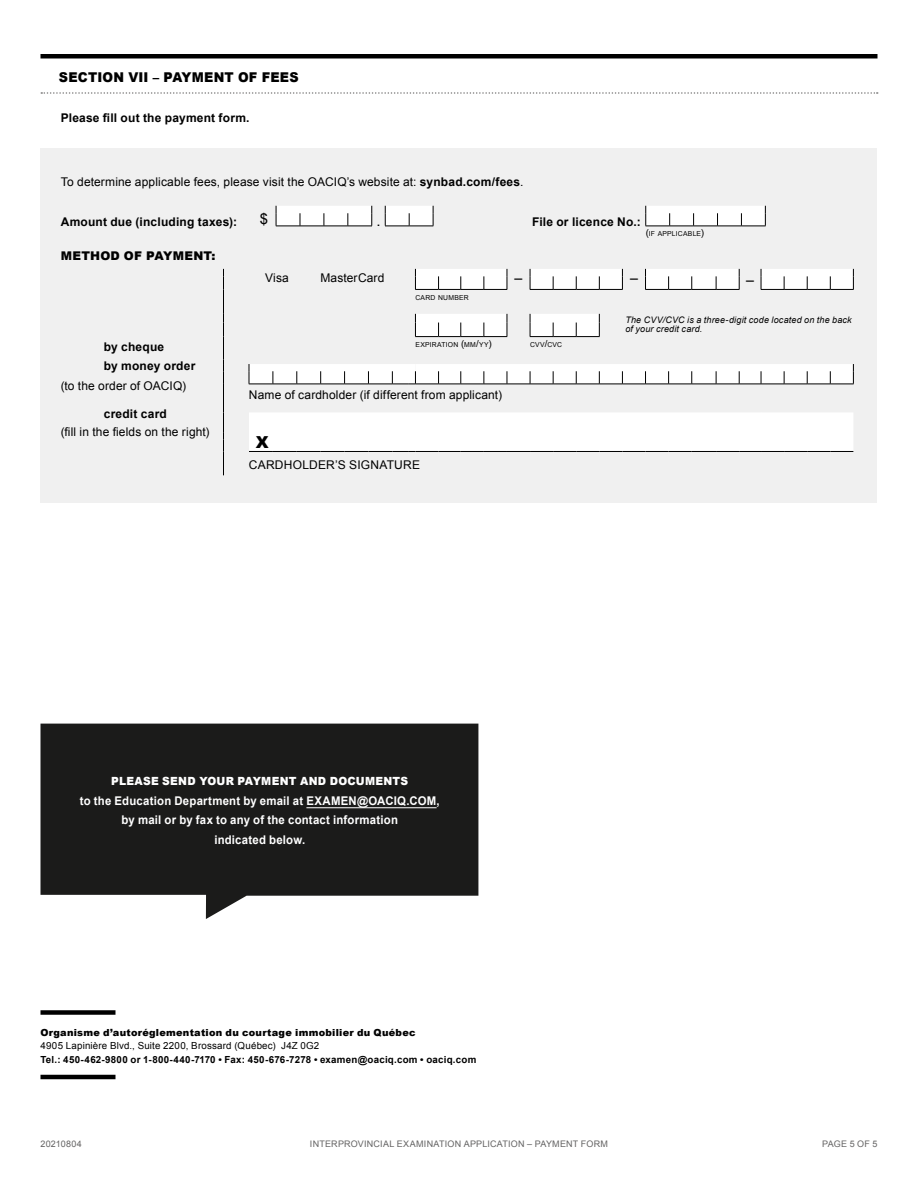
<style>
.page{position:relative;width:918px;height:1188px;background:#fff}
.page>*{position:absolute;margin:0;border:0;box-sizing:border-box;transform-origin:0 0}
.t1{font:900 16.5px "Arial";color:#000}
.t2{font:15px "Arial";color:#000;scale:.95 1}
.t3{font:15px "Arial";color:#000}
.t4{font:900 13.5px "Arial";letter-spacing:.015em;color:#000;scale:.95 1}
.t5{font:12px "Arial";letter-spacing:.01em;color:#000}
.t6{font:700 12px/19.5px "Arial";letter-spacing:.015em;color:#fff;text-align:center;scale:.95 1}
.t7{font:700 12px/19.5px "Arial";letter-spacing:.015em;color:#000}
.t8{font:900 12px "Arial";letter-spacing:.02em;color:#000}
.t9{font:900 11.25px "Arial";letter-spacing:.02em;color:#fff;scale:.95 1}
.t10{font:700 9.75px "Arial";letter-spacing:.025em;color:#000}
.t11{font:900 9.75px "Arial";letter-spacing:.025em;color:#000}
.t12{font:9.75px "Arial";letter-spacing:.02em;color:#000}
.t13{font:9px "Arial";letter-spacing:.025em;color:#646363}
.t14{font:italic 9px/9px "Arial";letter-spacing:.02em;color:#000}
.t15{font:6.9px "Arial";letter-spacing:.03em;color:#000}
.s1{font-weight:700}
.s2{font-size:9.75px}
</style>
<div class="page">
<div style="left:40px;top:1010px;width:76px;height:5px;background:#000"></div>
<hr style="left:40px;top:1075px;width:76px;height:4px;background:#000">
<hr style="left:40px;top:54px;width:838px;height:4px;background:#000">
<svg style="left:41px;top:92px;width:837px;height:2px"></svg>
<div style="left:40px;top:148px;width:838px;height:355px;background:#f0f0f0"></div>
<svg style="left:276px;top:206px;width:490px;height:21px"></svg>
<svg style="left:249px;top:269px;width:604px;height:182px"></svg>
<svg style="left:761px;top:269px;width:93px;height:21px"></svg>
<svg style="left:645px;top:269px;width:95px;height:21px"></svg>
<svg style="left:530px;top:269px;width:93px;height:21px"></svg>
<svg style="left:249px;top:451px;width:604px;height:1px"></svg>
<svg style="left:415px;top:314px;width:93px;height:23px"></svg>
<svg style="left:530px;top:314px;width:70px;height:23px"></svg>
<svg style="left:415px;top:269px;width:93px;height:21px"></svg>
<svg style="left:223px;top:269px;width:1px;height:206px"></svg>
<svg style="left:249px;top:364px;width:605px;height:21px"></svg>
<svg style="left:40px;top:724px;width:438px;height:195px;background:#353534"></svg>
<hr style="left:306px;top:807px;width:131px;height:1px;background:#fff">
<p class="t4" style="left:59px;top:68px;width:254px">SECTION VII – PAYMENT OF FEES</p>
<p class="t7" style="left:61px;top:109px;width:190px">Please fill out the payment form.</p>
<p class="t5" style="left:61px;top:174px;width:464px">To determine applicable fees, please visit the OACIQ’s website at: <span class="s1">synbad.com/fees</span>.</p>
<p class="t7" style="left:61px;top:212px;width:178px">Amount due (including taxes):</p>
<p class="t3" style="left:260px;top:209px;width:10px">$</p>
<p class="t3" style="left:376px;top:211px;width:6px">.</p>
<p class="t7" style="left:532px;top:212px;width:110px">File or licence No.:</p>
<p class="t15" style="left:646px;top:229px;width:60px"><span class="s2">(</span>IF APPLICABLE<span class="s2">)</span></p>
<p class="t8" style="left:61px;top:247px;width:156px">METHOD OF PAYMENT:</p>
<p class="t7" style="left:104px;top:337px;width:93px">by cheque<br>by money order</p>
<p class="t5" style="left:61px;top:378px;width:127px">(to the order of OACIQ)</p>
<p class="t7" style="left:104px;top:405px;width:65px">credit card</p>
<p class="t5" style="left:61px;top:424px;width:150px">(fill in the fields on the right)</p>
<p class="t5" style="left:265px;top:270px;width:25px">Visa</p>
<p class="t5" style="left:320px;top:270px;width:66px">MasterCard</p>
<p class="t2" style="left:515px;top:268px;width:10px">–</p>
<p class="t2" style="left:630px;top:268px;width:10px">–</p>
<p class="t15" style="left:415px;top:293px;width:55px">CARD NUMBER</p>
<p class="t2" style="left:746px;top:270px;width:10px">–</p>
<p class="t15" style="left:415px;top:340px;width:78px">EXPIRATION <span class="s2">(</span>MM<span class="s2">/</span>YY<span class="s2">)</span></p>
<p class="t15" style="left:530px;top:340px;width:33px">CVV<span class="s2">/</span>CVC</p>
<p class="t5" style="left:249px;top:387px;width:255px">Name of cardholder (if different from applicant)</p>
<h1 class="t1" style="left:256px;top:431px;width:14px">X</h1>
<p class="t5" style="left:249px;top:457px;width:173px">CARDHOLDER’S SIGNATURE</p>
<p class="t14" style="left:625px;top:316px;width:228px">The CVV/CVC is a three-digit code located on the back of your credit card.</p>
<p class="t9" style="left:111px;top:773px;width:314px">PLEASE SEND YOUR PAYMENT AND DOCUMENTS</p>
<p class="t6" style="left:80px;top:791px;width:380px">to the Education Department by email at EXAMEN@OACIQ.COM, by mail or by fax to any of the contact information<br>indicated below.</p>
<p class="t11" style="left:40px;top:1025px;width:377px">Organisme d’autoréglementation du courtage immobilier du Québec</p>
<p class="t12" style="left:40px;top:1039px;width:280px">4905 Lapinière Blvd., Suite 2200, Brossard (Québec) J4Z 0G2</p>
<p class="t10" style="left:40px;top:1053px;width:437px">Tel.: 450-462-9800 or 1-800-440-7170 • Fax: 450-676-7278 • examen@oaciq.com • oaciq.com</p>
<p class="t13" style="left:40px;top:1138px;width:43px">20210804</p>
<p class="t13" style="left:310px;top:1138px;width:300px">INTERPROVINCIAL EXAMINATION APPLICATION – PAYMENT FORM</p>
<p class="t13" style="left:822px;top:1138px;width:57px">PAGE 5 OF 5</p>
</div>
